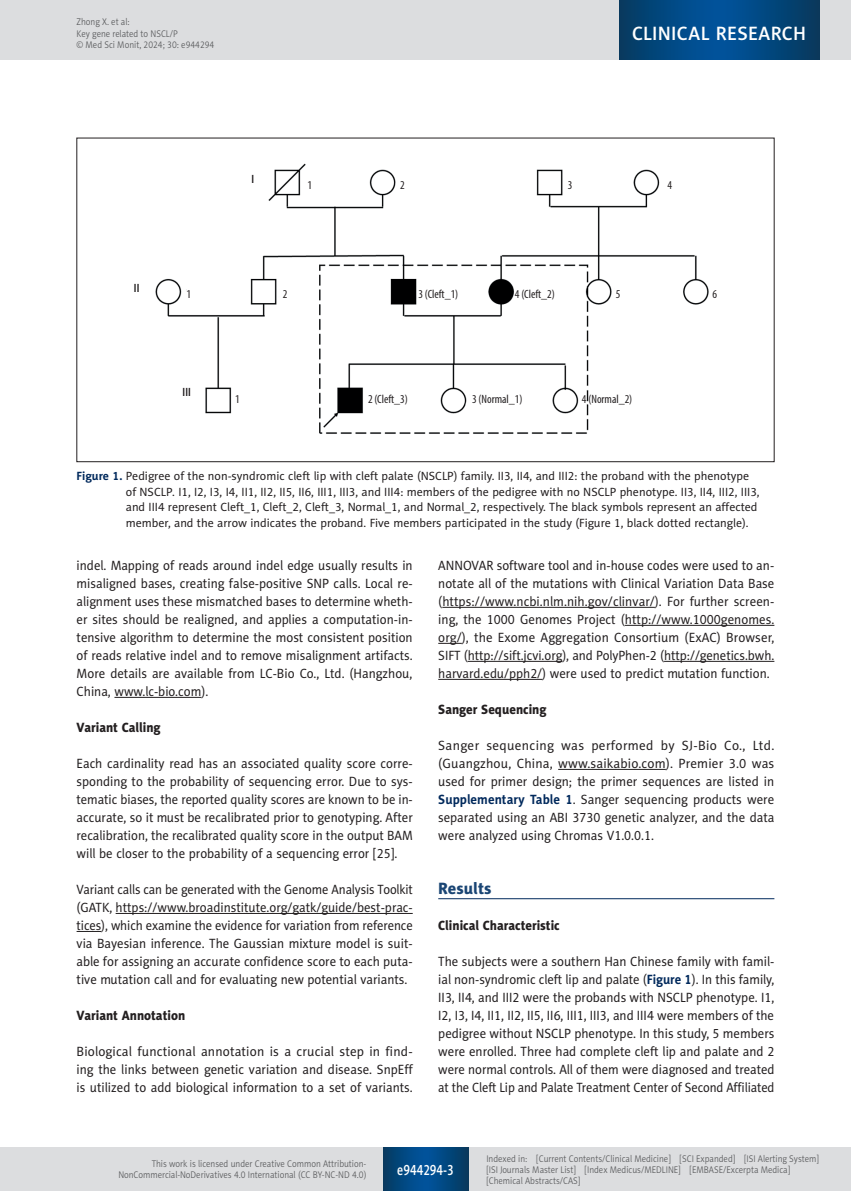
<style>
.page{position:relative;width:851px;height:1191px;background:#fff}
.page>*{position:absolute;margin:0;border:0;box-sizing:border-box;transform-origin:0 0}
.t1{font:19.5px "Naomi Sans EFN Medium";letter-spacing:.015em;color:#fff}
.MSM_Headline_1{font:16.5px "Naomi Sans EFN Heavy";color:#1a4574}
.t2{font:15px "Naomi Sans EFN Medium";color:#fff;scale:.8 1}
.MSM_Body{font:13.5px/18px "Naomi Sans EFN";color:#231f20;text-align:justify;scale:.95 1}
.MSM_Body-2{font:13.5px/18px "Naomi Sans EFN";color:#231f20;text-align:justify}
.MSM_Body-3{font:13.5px/18px "Naomi Sans EFN";color:#231f20;text-align:justify;scale:.93 1}
.MSM_Headline_2{font:13.5px "Naomi Sans EFN Heavy";color:#231f20;scale:.95 1}
.MSM_Rycina_tytul{font:12px/15.8px "Naomi Sans EFN";color:#231f20}
.t3{font:condensed 12px "Myriad Pro";color:#231f20}
.t4{font:600 condensed 12px "Myriad Pro";color:#231f20}
.t5{font:9.75px/11.2px "Naomi Sans EFN Light";color:#57585a;scale:.9 1}
.s1{font-weight:700;color:#00295c}
</style>
<div class="page">
<hr style="left:114px;top:697px;width:87px;height:1px;background:#231f20">
<hr style="left:116px;top:913px;width:296px;height:1px;background:#231f20">
<svg style="left:77px;top:931px;width:24px;height:1px"></svg>
<hr style="left:442px;top:607px;width:212px;height:1px;background:#231f20">
<hr style="left:624px;top:625px;width:150px;height:1px;background:#231f20">
<svg style="left:438px;top:643px;width:23px;height:1px"></svg>
<hr style="left:467px;top:661px;width:95px;height:1px;background:#231f20">
<hr style="left:664px;top:661px;width:110px;height:1px;background:#231f20">
<hr style="left:438px;top:679px;width:104px;height:1px;background:#231f20">
<hr style="left:558px;top:769px;width:107px;height:1px;background:#231f20">
<hr style="left:438px;top:898px;width:336px;height:1px;background:#00295c">
<img style="left:155px;top:163px;width:554px;height:271px">
<div style="left:0;top:1148px;width:850px;height:43px;background:#dcdddf"></div>
<svg style="left:383px;top:1147px;width:85px;height:43px;background:#02477e"></svg>
<div style="left:0;top:0;width:850px;height:60px;background:#dcdddf"></div>
<svg style="left:619px;top:0;width:200px;height:60px;background:#02477e"></svg>
<p class="t5" style="left:77px;top:16px;width:154px">Zhong X. et al:<br>Key gene related to NSCL/P<br>© Med Sci Monit, 2024; 30: e944294</p>
<h1 class="t1" style="left:632px;top:22px;width:175px">CLINICAL RESEARCH</h1>
<p class="t4" style="left:134px;top:282px;width:7px">II</p>
<p class="t4" style="left:251px;top:173px;width:4px">I</p>
<p class="t3" style="left:307px;top:177px;width:6px">1</p>
<p class="t3" style="left:400px;top:177px;width:6px">2</p>
<p class="t3" style="left:568px;top:177px;width:6px">3</p>
<p class="t3" style="left:667px;top:177px;width:6px">4</p>
<p class="t3" style="left:186px;top:287px;width:6px">1</p>
<p class="t3" style="left:283px;top:287px;width:6px">2</p>
<p class="t4" style="left:183px;top:385px;width:10px">III</p>
<p class="t3" style="left:235px;top:391px;width:6px">1</p>
<p class="t3" style="left:418px;top:287px;width:41px">3 (Cleft_1)</p>
<p class="t3" style="left:515px;top:287px;width:41px">4 (Cleft_2)</p>
<p class="t3" style="left:615px;top:287px;width:6px">5</p>
<p class="t3" style="left:712px;top:287px;width:6px">6</p>
<p class="t3" style="left:368px;top:391px;width:41px">2 (Cleft_3)</p>
<p class="t3" style="left:472px;top:391px;width:52px">3 (Normal_1)</p>
<p class="t3" style="left:581px;top:391px;width:52px">4 (Normal_2)</p>
<p class="MSM_Rycina_tytul" style="left:126px;top:468px;width:635px;text-indent:-49px"><span class="s1">Figure 1.</span> Pedigree of the non-syndromic cleft lip with cleft palate (NSCLP) family. II3, II4, and III2: the proband with the phenotype of NSCLP. I1, I2, I3, I4, II1, II2, II5, II6, III1, III3, and III4: members of the pedigree with no NSCLP phenotype. II3, II4, III2, III3, and III4 represent Cleft_1, Cleft_2, Cleft_3, Normal_1, and Normal_2, respectively. The black symbols represent an affected member, and the arrow indicates the proband. Five members participated in the study (Figure 1, black dotted rectangle).</p>
<p class="MSM_Body" style="left:77px;top:556px;width:355px">indel. Mapping of reads around indel edge usually results in misaligned bases, creating false-positive SNP calls. Local re&shy;alignment uses these mismatched bases to determine wheth&shy;er sites should be realigned, and applies a computation-in&shy;tensive algorithm to determine the most consistent position of reads relative indel and to remove misalignment artifacts.<br>More details are available from LC-Bio Co., Ltd. (Hangzhou, China, www.lc-bio.com).</p>
<p class="MSM_Headline_2" style="left:77px;top:719px;width:90px">Variant Calling</p>
<p class="MSM_Body" style="left:77px;top:754px;width:355px">Each cardinality read has an associated quality score corre&shy;sponding to the probability of sequencing error. Due to sys&shy;tematic biases, the reported quality scores are known to be in&shy;accurate, so it must be recalibrated prior to genotyping. After recalibration, the recalibrated quality score in the output BAM will be closer to the probability of a sequencing error [25].</p>
<p class="MSM_Body-3" style="left:77px;top:880px;width:363px">Variant calls can be generated with the Genome Analysis Toolkit (GATK, https://www.broadinstitute.org/gatk/guide/best-prac&shy;tices), which examine the evidence for variation from reference via Bayesian inference. The Gaussian mixture model is suit&shy;able for assigning an accurate confidence score to each puta&shy;tive mutation call and for evaluating new potential variants.</p>
<p class="MSM_Headline_2" style="left:77px;top:1007px;width:116px">Variant Annotation</p>
<p class="MSM_Body-2" style="left:77px;top:1042px;width:338px">Biological functional annotation is a crucial step in find&shy;ing the links between genetic variation and disease. SnpEff is utilized to add biological information to a set of variants.</p>
<p class="MSM_Body" style="left:438px;top:556px;width:355px">ANNOVAR software tool and in-house codes were used to an&shy;notate all of the mutations with Clinical Variation Data Base (https://www.ncbi.nlm.nih.gov/clinvar/). For further screen&shy;ing, the 1000 Genomes Project (http://www.1000genomes. org/), the Exome Aggregation Consortium (ExAC) Browser, SIFT (http://sift.jcvi.org), and PolyPhen-2 (http://genetics.bwh. harvard.edu/pph2/) were used to predict mutation function.</p>
<p class="MSM_Headline_2" style="left:438px;top:701px;width:115px">Sanger Sequencing</p>
<p class="MSM_Body-2" style="left:438px;top:736px;width:337px">Sanger sequencing was performed by SJ-Bio Co., Ltd. (Guangzhou, China, www.saikabio.com). Premier 3.0 was used for primer design; the primer sequences are listed in <span class="s1">Supplementary Table 1</span>. Sanger sequencing products were separated using an ABI 3730 genetic analyzer, and the data were analyzed using Chromas V1.0.0.1.</p>
<p class="MSM_Headline_1" style="left:438px;top:878px;width:55px">Results</p>
<p class="MSM_Headline_2" style="left:438px;top:917px;width:129px">Clinical Characteristic</p>
<p class="MSM_Body" style="left:438px;top:952px;width:355px">The subjects were a southern Han Chinese family with famil&shy;ial non-syndromic cleft lip and palate (<span class="s1">Figure 1</span>). In this family, II3, II4, and III2 were the probands with NSCLP phenotype. I1, I2, I3, I4, II1, II2, II5, II6, III1, III3, and III4 were members of the pedigree without NSCLP phenotype. In this study, 5 members were enrolled. Three had complete cleft lip and palate and 2 were normal controls. All of them were diagnosed and treated at the Cleft Lip and Palate Treatment Center of Second Affiliated</p>
<p class="t5" style="left:118px;top:1158px;width:277px;text-align:right">This work is licensed under Creative Common Attribution-<br>NonCommercial-NoDerivatives 4.0 International (CC BY-NC-ND 4.0)</p>
<p class="t2" style="left:397px;top:1160px;width:72px">e944294-3</p>
<p class="t5" style="left:486px;top:1152px;width:371px">Indexed in: [Current Contents/Clinical Medicine] [SCI Expanded] [ISI Alerting System] [ISI Journals Master List] [Index Medicus/MEDLINE] [EMBASE/Excerpta Medica] [Chemical Abstracts/CAS]</p>
</div>
